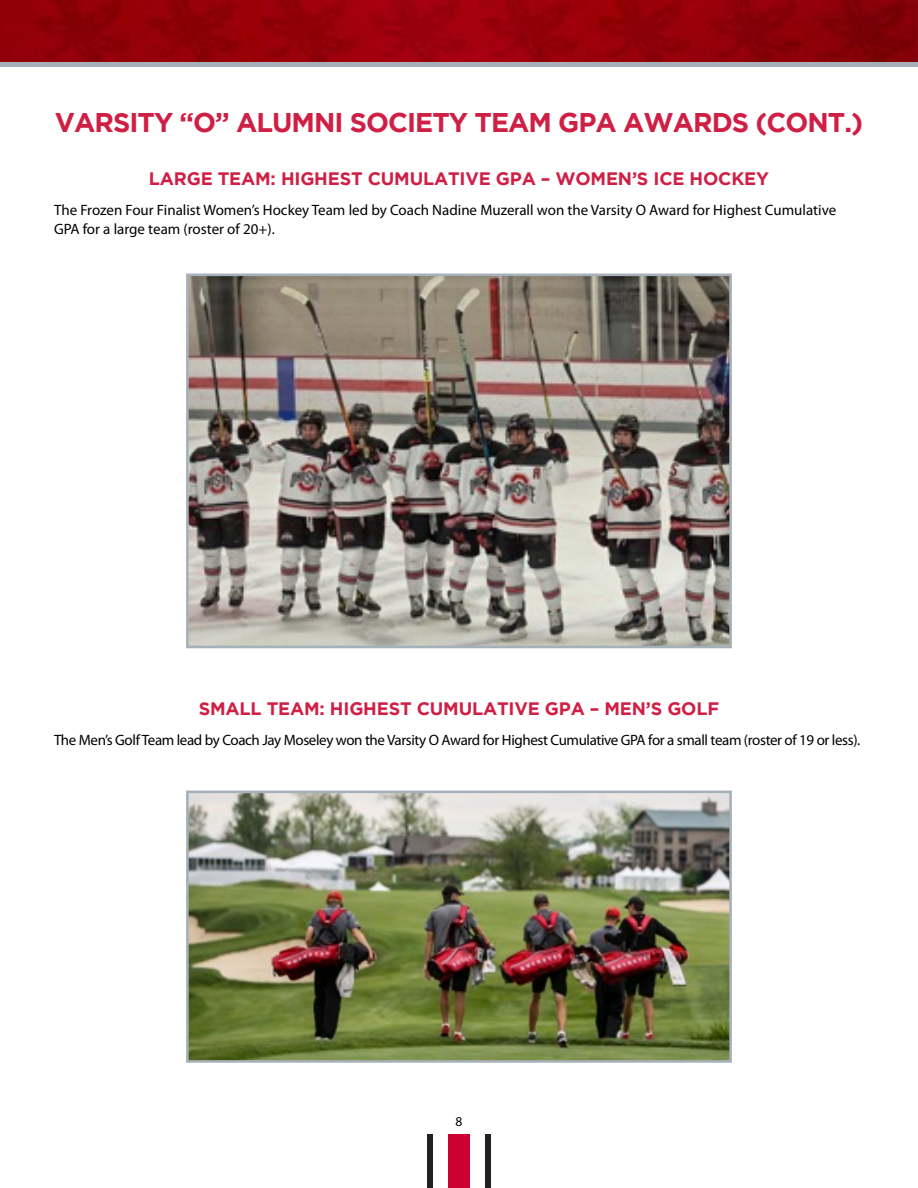
<style>
.page{position:relative;width:918px;height:1188px;background:#fff}
.page>*{position:absolute;margin:0;border:0;box-sizing:border-box;transform-origin:0 0}
.t1{font:700 27px "Gotham";letter-spacing:-.035em;color:#cf1f45}
.t2{font:700 18px "Gotham";letter-spacing:-.01em;color:#cf1f45}
.t3{font:15px/19.5px "Myriad Pro";letter-spacing:-.015em;color:#000}
.t4{font:13.5px "Myriad Pro";color:#000}
</style>
<div class="page">
<img style="left:0;top:0;width:918px;height:63px">
<hr style="left:0;top:63px;width:918px;height:4px;background:#a6b0b8">
<img style="left:190px;top:795px;width:538px;height:264px">
<div style="left:186px;top:791px;width:546px;height:272px;border:3px solid #a6b0b8"></div>
<img style="left:190px;top:278px;width:538px;height:366px">
<div style="left:186px;top:274px;width:546px;height:374px;border:3px solid #a6b0b8"></div>
<div style="left:427px;top:1134px;width:7px;height:54px;background:#241f21"></div>
<div style="left:448px;top:1134px;width:22px;height:54px;background:#c03"></div>
<div style="left:485px;top:1134px;width:6px;height:54px;background:#241f21"></div>
<h1 class="t1" style="left:55px;top:107px;width:810px">VARSITY “O” ALUMNI SOCIETY TEAM GPA AWARDS (CONT.)</h1>
<p class="t2" style="left:149px;top:168px;width:622px">LARGE TEAM: HIGHEST CUMULATIVE GPA – WOMEN’S ICE HOCKEY</p>
<p class="t3" style="left:54px;top:200px;width:784px">The Frozen Four Finalist Women’s Hockey Team led by Coach Nadine Muzerall won the Varsity O Award for Highest Cumulative<br>GPA for a large team (roster of 20+).</p>
<p class="t2" style="left:199px;top:698px;width:522px">SMALL TEAM: HIGHEST CUMULATIVE GPA – MEN’S GOLF</p>
<p class="t3" style="left:54px;top:730px;width:808px">The Men’s Golf Team lead by Coach Jay Moseley won the Varsity O Award for Highest Cumulative GPA for a small team (roster of 19 or less).</p>
<p class="t4" style="left:456px;top:1113px;width:8px">8</p>
</div>
